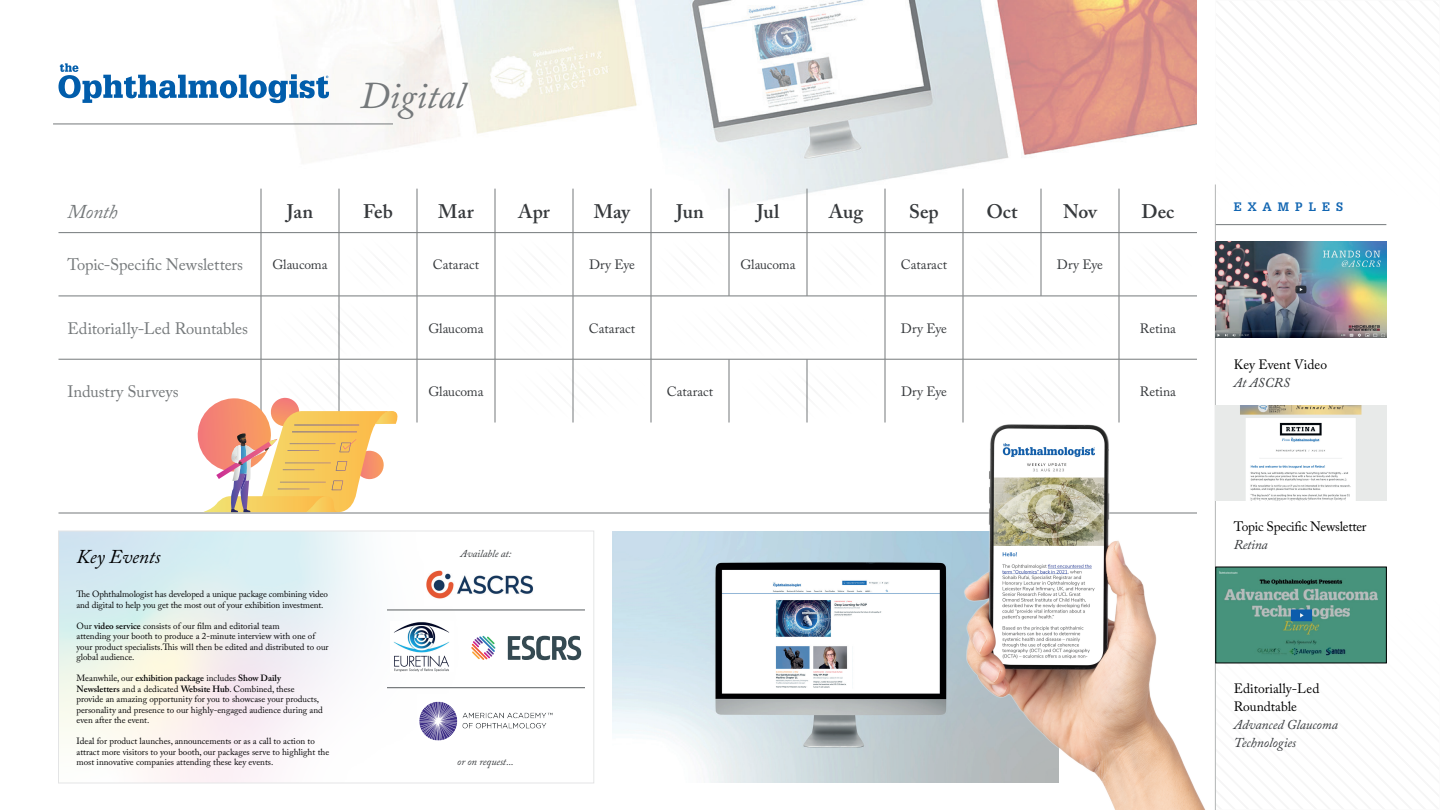
<style>
.page{position:relative;width:1440px;height:810px;background:#fff}
.page>*{position:absolute;margin:0;border:0;box-sizing:border-box;transform-origin:0 0}
.t1{font:italic 37.5px "Adobe Caslon Pro";color:#75797b}
.t2{font:600 19.5px "Adobe Caslon Pro";letter-spacing:-.005em;color:#36393c}
.t3{font:italic 19.5px "Adobe Caslon Pro";letter-spacing:-.005em;color:#000001}
.t4{font:italic 19.5px "Adobe Caslon Pro";letter-spacing:-.015em;color:#75797b}
.t5{font:16.5px "Adobe Caslon Pro";letter-spacing:-.005em;color:#75797b}
.t6{font:13.5px "Adobe Caslon Pro";letter-spacing:-.005em;color:#36393c}
.t7{font:italic 13.5px/18px "Adobe Caslon Pro";color:#36393c}
.t8{font:13.5px/18px "Adobe Caslon Pro";color:#000001}
.t9{font:13.5px "Adobe Caslon Pro";letter-spacing:-.02em;color:#000001}
.t10{font:700 12px "Glypha LT Std";letter-spacing:.5em;color:#1266b2}
.t11{font:italic 10.5px "Adobe Caslon Pro";letter-spacing:-.005em;color:#36393c}
.t12{font:9px/10.5px "Adobe Caslon Pro";color:#000001}
.s1{font-weight:600}
</style>
<div class="page">
<img style="left:53px;top:0;width:1144px;height:532px">
<svg style="left:1217px;top:241px;width:170px;height:423px"></svg>
<hr style="left:1215px;top:184px;width:1px;height:626px;background:#b3b6b6">
<svg style="left:59px;top:63px;width:270px;height:40px"></svg>
<hr style="left:1216px;top:224px;width:170px;height:1px;background:#75797b">
<hr style="left:53px;top:124px;width:340px;height:1px;background:#75797b">
<img style="left:612px;top:532px;width:293px;height:251px">
<svg style="left:262px;top:233px;width:935px;height:190px"></svg>
<hr style="left:261px;top:189px;width:1px;height:43px;background:#75797b">
<hr style="left:339px;top:189px;width:1px;height:43px;background:#75797b">
<hr style="left:417px;top:189px;width:1px;height:43px;background:#75797b">
<hr style="left:495px;top:189px;width:1px;height:43px;background:#75797b">
<hr style="left:573px;top:189px;width:1px;height:43px;background:#75797b">
<hr style="left:651px;top:189px;width:1px;height:43px;background:#75797b">
<hr style="left:729px;top:189px;width:1px;height:43px;background:#75797b">
<hr style="left:807px;top:189px;width:1px;height:43px;background:#75797b">
<hr style="left:885px;top:189px;width:1px;height:43px;background:#75797b">
<hr style="left:963px;top:189px;width:1px;height:43px;background:#75797b">
<hr style="left:1041px;top:189px;width:1px;height:43px;background:#75797b">
<hr style="left:1119px;top:189px;width:1px;height:43px;background:#75797b">
<hr style="left:58px;top:232px;width:203px;height:1px;background:#75797b">
<hr style="left:261px;top:232px;width:78px;height:1px;background:#75797b">
<hr style="left:261px;top:233px;width:1px;height:63px;background:#75797b">
<hr style="left:339px;top:232px;width:78px;height:1px;background:#75797b">
<hr style="left:339px;top:233px;width:1px;height:63px;background:#75797b">
<hr style="left:417px;top:232px;width:78px;height:1px;background:#75797b">
<hr style="left:417px;top:233px;width:1px;height:63px;background:#75797b">
<hr style="left:495px;top:232px;width:78px;height:1px;background:#75797b">
<hr style="left:495px;top:233px;width:1px;height:63px;background:#75797b">
<hr style="left:573px;top:232px;width:78px;height:1px;background:#75797b">
<hr style="left:573px;top:233px;width:1px;height:63px;background:#75797b">
<hr style="left:651px;top:232px;width:78px;height:1px;background:#75797b">
<hr style="left:651px;top:233px;width:1px;height:63px;background:#75797b">
<hr style="left:729px;top:232px;width:78px;height:1px;background:#75797b">
<hr style="left:729px;top:233px;width:1px;height:63px;background:#75797b">
<hr style="left:807px;top:232px;width:78px;height:1px;background:#75797b">
<hr style="left:807px;top:233px;width:1px;height:63px;background:#75797b">
<hr style="left:885px;top:232px;width:78px;height:1px;background:#75797b">
<hr style="left:885px;top:233px;width:1px;height:63px;background:#75797b">
<hr style="left:963px;top:232px;width:78px;height:1px;background:#75797b">
<hr style="left:963px;top:233px;width:1px;height:63px;background:#75797b">
<hr style="left:1041px;top:232px;width:78px;height:1px;background:#75797b">
<hr style="left:1041px;top:233px;width:1px;height:63px;background:#75797b">
<hr style="left:1119px;top:232px;width:78px;height:1px;background:#75797b">
<hr style="left:1119px;top:233px;width:1px;height:63px;background:#75797b">
<hr style="left:58px;top:296px;width:203px;height:1px;background:#75797b">
<hr style="left:417px;top:296px;width:78px;height:1px;background:#75797b">
<hr style="left:495px;top:296px;width:78px;height:1px;background:#75797b">
<hr style="left:495px;top:296px;width:1px;height:63px;background:#75797b">
<hr style="left:885px;top:296px;width:78px;height:1px;background:#75797b">
<hr style="left:58px;top:359px;width:203px;height:1px;background:#75797b">
<hr style="left:417px;top:359px;width:78px;height:1px;background:#75797b">
<hr style="left:495px;top:359px;width:78px;height:1px;background:#75797b">
<hr style="left:495px;top:359px;width:1px;height:64px;background:#75797b">
<hr style="left:885px;top:359px;width:78px;height:1px;background:#75797b">
<hr style="left:58px;top:513px;width:1139px;height:1px;background:#75797b">
<img style="left:905px;top:423px;width:317px;height:387px">
<hr style="left:387px;top:609px;width:198px;height:2px;background:#75797b">
<hr style="left:387px;top:687px;width:198px;height:1px;background:#75797b">
<svg style="left:471px;top:636px;width:24px;height:24px"></svg>
<svg style="left:508px;top:636px;width:73px;height:24px"></svg>
<img style="left:394px;top:622px;width:56px;height:50px">
<img style="left:420px;top:701px;width:132px;height:39px">
<svg style="left:197px;top:234px;width:225px;height:279px"></svg>
<svg style="left:497px;top:234px;width:392px;height:189px"></svg>
<img style="left:426px;top:570px;width:108px;height:30px">
<svg style="left:963px;top:234px;width:234px;height:189px"></svg>
<img style="left:1216px;top:241px;width:170px;height:96px">
<img style="left:1216px;top:405px;width:170px;height:96px">
<img style="left:1218px;top:569px;width:167px;height:92px">
<h1 class="t1" style="left:360px;top:73px;width:106px">Digital</h1>
<h2 class="t4" style="left:68px;top:200px;width:52px">Month</h2>
<h2 class="t2" style="left:287px;top:200px;width:28px">Jan</h2>
<h2 class="t2" style="left:363px;top:200px;width:31px">Feb</h2>
<h2 class="t2" style="left:438px;top:200px;width:37px">Mar</h2>
<h2 class="t2" style="left:518px;top:200px;width:33px">Apr</h2>
<h2 class="t2" style="left:594px;top:200px;width:38px">May</h2>
<h2 class="t2" style="left:676px;top:200px;width:29px">Jun</h2>
<h2 class="t2" style="left:757px;top:200px;width:24px">Jul</h2>
<h2 class="t2" style="left:829px;top:200px;width:36px">Aug</h2>
<h2 class="t2" style="left:909px;top:200px;width:31px">Sep</h2>
<h2 class="t2" style="left:986px;top:200px;width:33px">Oct</h2>
<h2 class="t2" style="left:1063px;top:200px;width:35px">Nov</h2>
<h2 class="t2" style="left:1142px;top:200px;width:34px">Dec</h2>
<h3 class="t5" style="left:68px;top:255px;width:177px">Topic-Specific Newsletters</h3>
<h3 class="t6" style="left:272px;top:257px;width:57px">Glaucoma</h3>
<h3 class="t6" style="left:433px;top:257px;width:48px">Cataract</h3>
<h3 class="t6" style="left:589px;top:257px;width:47px">Dry Eye</h3>
<h3 class="t6" style="left:740px;top:257px;width:57px">Glaucoma</h3>
<h3 class="t6" style="left:901px;top:257px;width:48px">Cataract</h3>
<h3 class="t6" style="left:1057px;top:257px;width:47px">Dry Eye</h3>
<h3 class="t5" style="left:68px;top:318px;width:182px">Editorially-Led Rountables</h3>
<h3 class="t6" style="left:428px;top:320px;width:57px">Glaucoma</h3>
<h3 class="t6" style="left:589px;top:320px;width:48px">Cataract</h3>
<h3 class="t6" style="left:901px;top:320px;width:47px">Dry Eye</h3>
<h3 class="t6" style="left:1140px;top:320px;width:38px">Retina</h3>
<h3 class="t5" style="left:68px;top:382px;width:113px">Industry Surveys</h3>
<h3 class="t6" style="left:428px;top:383px;width:57px">Glaucoma</h3>
<h3 class="t6" style="left:667px;top:383px;width:48px">Cataract</h3>
<h3 class="t6" style="left:901px;top:383px;width:47px">Dry Eye</h3>
<h3 class="t6" style="left:1140px;top:383px;width:38px">Retina</h3>
<h2 class="t3" style="left:76px;top:545px;width:85px">Key Events</h2>
<p class="t12" style="left:76px;top:589px;width:253px">The Ophthalmologist has developed a unique package combining video and digital to help you get the most out of your exhibition investment.</p>
<p class="t12" style="left:76px;top:620px;width:254px">Our <span class="s1">video service</span> consists of our film and editorial team<br>attending your booth to produce a 2-minute interview with one of your product specialists.This will then be edited and distributed to our global audience.</p>
<p class="t12" style="left:76px;top:673px;width:248px">Meanwhile, our <span class="s1">exhibition package</span> includes <span class="s1">Show Daily Newsletters</span> and a dedicated <span class="s1">Website Hub</span>. Combined, these provide an amazing opportunity for you to showcase your products, personality and presence to our highly-engaged audience during and even after the event.</p>
<p class="t12" style="left:76px;top:736px;width:254px">Ideal for product launches, announcements or as a call to action to attract more visitors to your booth, our packages serve to highlight the most innovative companies attending these key events.</p>
<p class="t11" style="left:461px;top:547px;width:52px">Available at:</p>
<p class="t11" style="left:457px;top:755px;width:58px">or on request...</p>
<h3 class="t10" style="left:1234px;top:200px;width:111px">EXAMPLES</h3>
<h3 class="t8" style="left:1234px;top:355px;width:95px">Key Event Video</h3>
<h3 class="t7" style="left:1234px;top:373px;width:58px">At ASCRS</h3>
<h3 class="t9" style="left:1234px;top:518px;width:134px">Topic Specific Newsletter</h3>
<h3 class="t7" style="left:1234px;top:535px;width:35px">Retina</h3>
<h3 class="t8" style="left:1234px;top:679px;width:87px">Editorially-Led<br>Roundtable</h3>
<h3 class="t7" style="left:1234px;top:715px;width:106px">Advanced Glaucoma<br>Technologies</h3>
</div>
